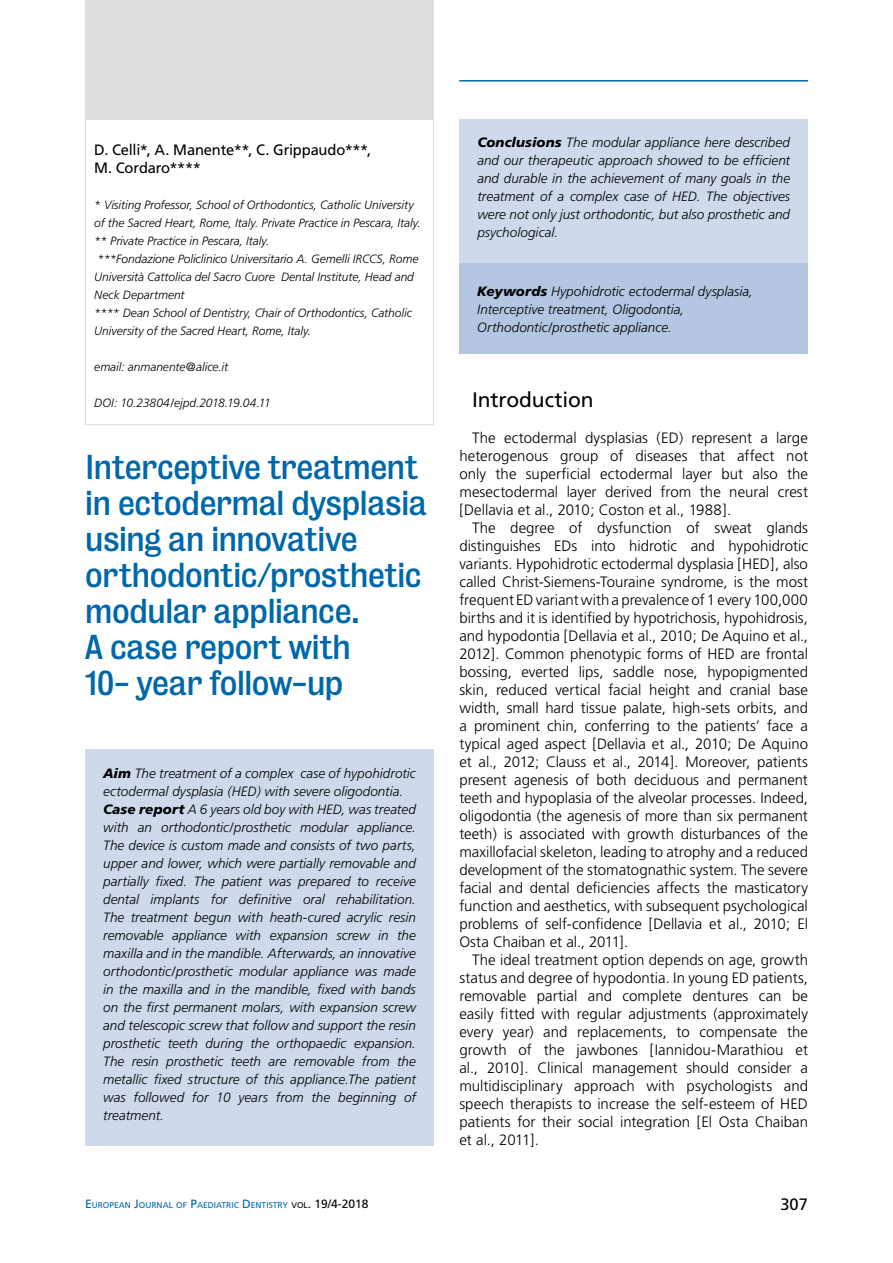
<style>
.page{position:relative;width:893px;height:1263px;background:#fff}
.page>*{position:absolute;margin:0;border:0;box-sizing:border-box;transform-origin:0 0}
.t1{font:31.5px/36px "Bureau Grot Five Three";letter-spacing:-.01em;color:#0068a9}
.t2{font:21px "Frutiger";letter-spacing:-.01em;color:#000}
.t3{font:16.5px "Frutiger";color:#000}
.t4{font:300 15px/18px "Frutiger";color:#000;text-align:justify}
.t5{font:15px/18px "Frutiger";letter-spacing:-.015em;color:#000}
.t6{font:italic 300 13.5px/18px "Frutiger";color:#000}
.t7{font:italic 300 12px/18px "Frutiger";letter-spacing:-.005em;color:#000}
.t8{font:8.4px "Frutiger";color:#0068a9}
.s1{font-weight:900}
.s2{font-size:12px}
.s3{color:#000}
.s4{font-size:12px;color:#000}
</style>
<div class="page">
<hr style="left:459px;top:80px;width:349px;height:2px;background:#0068a9">
<div style="left:85px;top:0;width:349px;height:119px;background:#dcddde"></div>
<div style="left:85px;top:119px;width:349px;height:306px;border:1px solid #dcddde"></div>
<div style="left:85px;top:749px;width:349px;height:396px;background:#cedaec"></div>
<div style="left:459px;top:119px;width:349px;height:144px;background:#cedaec"></div>
<div style="left:459px;top:263px;width:349px;height:90px;background:#b3c7e2"></div>
<p class="t5" style="left:94px;top:141px;width:279px">D. Celli*, A. Manente**, C. Grippaudo***,<br>M. Cordaro****</p>
<p class="t7" style="left:94px;top:196px;width:328px">* Visiting Professor, School of Orthodontics, Catholic University of the Sacred Heart, Rome, Italy. Private Practice in Pescara, Italy. ** Private Practice in Pescara, Italy.<br>***Fondazione Policlinico Universitario A. Gemelli IRCCS, Rome Università Cattolica del Sacro Cuore Dental Institute, Head and Neck Department<br>**** Dean School of Dentistry, Chair of Orthodontics, Catholic University of the Sacred Heart, Rome, Italy.</p>
<p class="t7" style="left:94px;top:358px;width:135px">email: anmanente@alice.it</p>
<p class="t7" style="left:94px;top:394px;width:178px">DOI: 10.23804/ejpd.2018.19.04.11</p>
<h1 class="t1" style="left:85px;top:449px;width:343px">Interceptive treatment in ectodermal dysplasia using an innovative orthodontic/prosthetic modular appliance.<br>A case report with<br>10- year follow-up</h1>
<p class="t6" style="left:103px;top:764px;width:314px"><span class="s1">Aim</span> The treatment of a complex case of hypohidrotic ectodermal dysplasia (HED) with severe oligodontia.<br><span class="s1">Case report</span> A 6 years old boy with HED, was treated with an orthodontic/prosthetic modular appliance.<br>The device is custom made and consists of two parts, upper and lower, which were partially removable and partially fixed. The patient was prepared to receive dental implants for definitive oral rehabilitation.<br>The treatment begun with heath-cured acrylic resin removable appliance with expansion screw in the maxilla and in the mandible. Afterwards, an innovative orthodontic/prosthetic modular appliance was made in the maxilla and in the mandible, fixed with bands on the first permanent molars, with expansion screw and telescopic screw that follow and support the resin prosthetic teeth during the orthopaedic expansion.<br>The resin prosthetic teeth are removable from the metallic fixed structure of this appliance.The patient was followed for 10 years from the beginning of treatment.</p>
<p class="t6" style="left:477px;top:134px;width:314px;text-align:justify"><span class="s1">Conclusions</span> The modular appliance here described and our therapeutic approach showed to be efficient and durable in the achievement of many goals in the treatment of a complex case of HED. The objectives were not only just orthodontic, but also prosthetic and psychological.</p>
<p class="t6" style="left:477px;top:282px;width:277px"><span class="s1">Keywords</span> Hypohidrotic ectodermal dysplasia,<br>Interceptive treatment, Oligodontia,<br>Orthodontic/prosthetic appliance.</p>
<h2 class="t2" style="left:472px;top:387px;width:123px">Introduction</h2>
<p class="t4" style="left:459px;top:429px;width:350px;text-indent:13px">The ectodermal dysplasias (ED) represent a large heterogenous group of diseases that affect not only the superficial ectodermal layer but also the mesectodermal layer derived from the neural crest [Dellavia et al., 2010; Coston et al., 1988].</p>
<p class="t4" style="left:459px;top:519px;width:350px;text-indent:13px">The degree of dysfunction of sweat glands distinguishes EDs into hidrotic and hypohidrotic variants. Hypohidrotic ectodermal dysplasia [HED], also called Christ-Siemens-Touraine syndrome, is the most frequent ED variant with a prevalence of 1 every 100,000 births and it is identified by hypotrichosis, hypohidrosis, and hypodontia [Dellavia et al., 2010; De Aquino et al., 2012]. Common phenotypic forms of HED are frontal bossing, everted lips, saddle nose, hypopigmented skin, reduced vertical facial height and cranial base width, small hard tissue palate, high-sets orbits, and a prominent chin, conferring to the patients’ face a typical aged aspect [Dellavia et al., 2010; De Aquino et al., 2012; Clauss et al., 2014]. Moreover, patients present agenesis of both deciduous and permanent teeth and hypoplasia of the alveolar processes. Indeed, oligodontia (the agenesis of more than six permanent teeth) is associated with growth disturbances of the maxillofacial skeleton, leading to atrophy and a reduced development of the stomatognathic system. The severe facial and dental deficiencies affects the masticatory function and aesthetics, with subsequent psychological problems of self-confidence [Dellavia et al., 2010; El Osta Chaiban et al., 2011].</p>
<p class="t4" style="left:459px;top:951px;width:350px;text-indent:13px">The ideal treatment option depends on age, growth status and degree of hypodontia. In young ED patients, removable partial and complete dentures can be easily fitted with regular adjustments (approximately every year) and replacements, to compensate the growth of the jawbones [Iannidou-Marathiou et al., 2010]. Clinical management should consider a multidisciplinary approach with psychologists and speech therapists to increase the self-esteem of HED patients for their social integration [El Osta Chaiban et al., 2011].</p>
<p class="t8" style="left:85px;top:1200px;width:285px"><span class="s2">E</span>UROPEAN <span class="s2">J</span>OURNAL OF <span class="s2">P</span>AE DIATRIC <span class="s2">D</span> E NTISTRY <span class="s3">VOL</span><span class="s4">. 19/4-2018</span></p>
<p class="t3" style="left:780px;top:1194px;width:29px">307</p>
</div>
